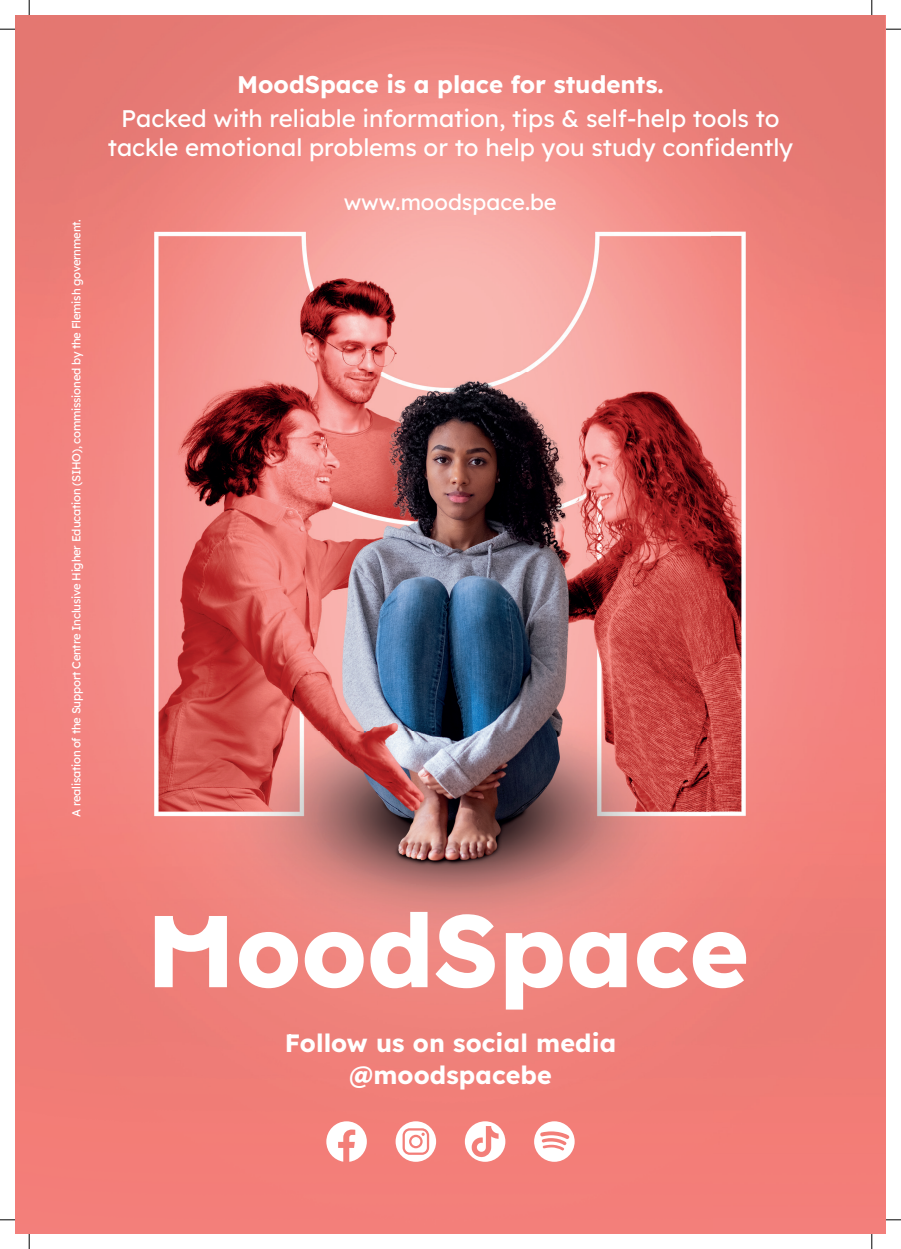
<style>
.page{position:relative;width:901px;height:1249px;background:#fff}
.page>*{position:absolute;margin:0;border:0;box-sizing:border-box;transform-origin:0 0}
.t1{font:700 25px/32px "Lexend";letter-spacing:.005em;color:#fff;text-align:center}
.t2{font:24px/28.8px "Lexend";color:#fff;text-align:center}
.t3{font:700 24px "Lexend";color:#fff}
.t4{font:22px "Lexend";color:#fff}
.t5{font:11.6px "Lexend";letter-spacing:-.02em;color:#fff}
</style>
<div class="page">
<img style="left:15px;top:15px;width:870px;height:1219px">
<svg style="left:155px;top:912px;width:591px;height:98px;fill:#f08781"></svg>
<svg style="left:326px;top:1121px;width:41px;height:41px"></svg>
<svg style="left:395px;top:1121px;width:41px;height:41px"></svg>
<svg style="left:534px;top:1121px;width:40px;height:41px"></svg>
<svg style="left:464px;top:1121px;width:41px;height:41px"></svg>
<svg style="left:0;top:29px;width:15px;height:1px"></svg>
<svg style="left:885px;top:29px;width:15px;height:1px"></svg>
<svg style="left:0;top:1219px;width:15px;height:2px"></svg>
<svg style="left:885px;top:1219px;width:15px;height:2px"></svg>
<svg style="left:29px;top:0;width:1px;height:15px"></svg>
<svg style="left:29px;top:1234px;width:1px;height:15px"></svg>
<svg style="left:871px;top:0;width:1px;height:15px"></svg>
<svg style="left:871px;top:1234px;width:1px;height:15px"></svg>
<p class="t5" style="left:68px;top:817px;width:599px;rotate:-90deg">A realisation of the Support Centre Inclusive Higher Education (SIHO), commissioned by the Flemish government.</p>
<p class="t3" style="left:237px;top:67px;width:428px">MoodSpace is a place for students.</p>
<p class="t2" style="left:108px;top:102px;width:686px">Packed with reliable information, tips &amp; self-help tools to tackle emotional problems or to help you study confidently</p>
<p class="t4" style="left:343px;top:186px;width:214px">www.moodspace.be</p>
<p class="t1" style="left:284px;top:1026px;width:333px">Follow us on social media @moodspacebe</p>
</div>
